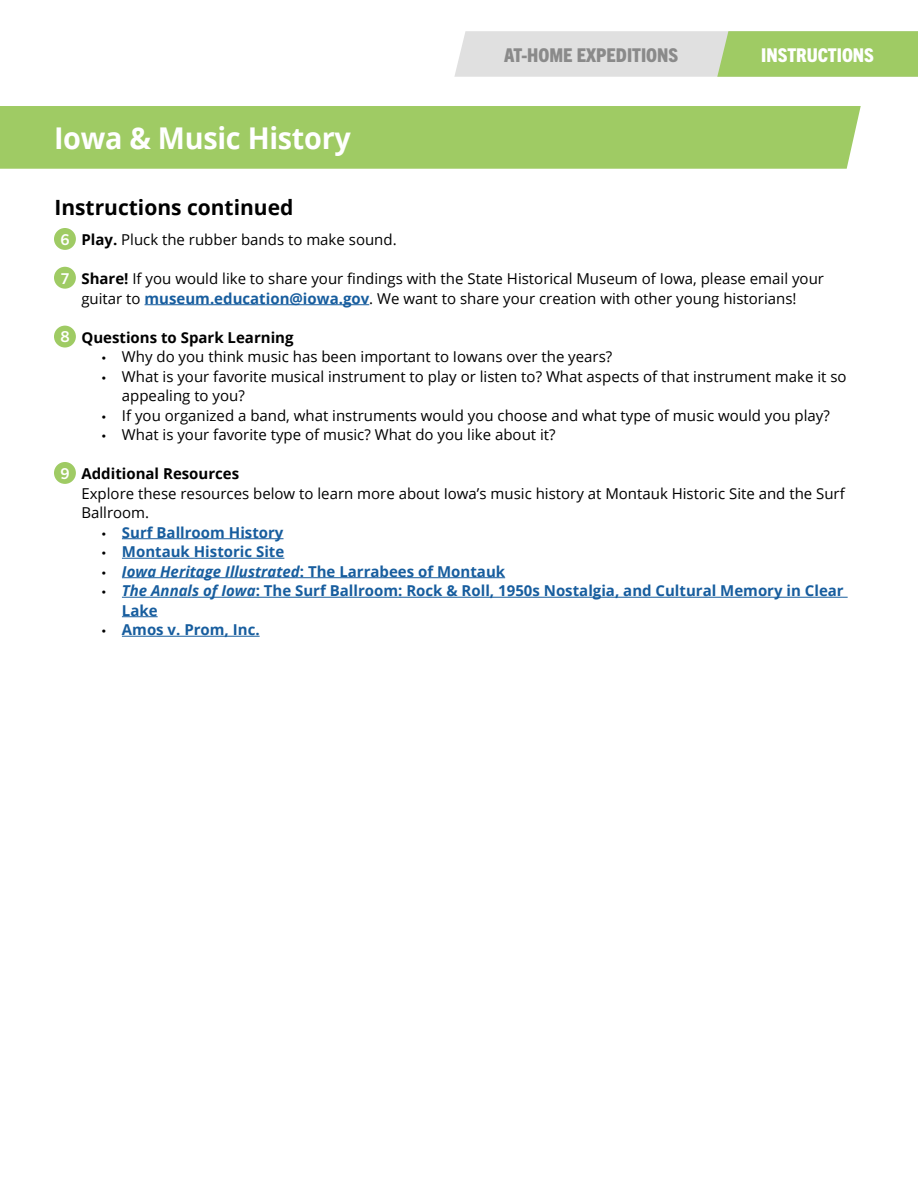
<style>
.page{position:relative;width:918px;height:1188px;background:#fff}
.page>*{position:absolute;margin:0;border:0;box-sizing:border-box;transform-origin:0 0}
.Header_2__3{font:700 30px "Open Sans";letter-spacing:-.01em;color:#fff;scale:.96 1}
.t1{font:700 21px "Open Sans";color:#000}
.t2{font:800 condensed 19.05px "Trade Gothic Next LT Pro";color:#8a8a8a}
.t3{font:800 condensed 19.05px "Trade Gothic Next LT Pro";color:#fff}
.t4{font:15px/19.5px "Open Sans";color:#000}
.t5{font:700 15px/19.5px "Open Sans";color:#175d9e}
.t6{font:italic 700 15px "Open Sans";color:#175d9e}
.t7{font:700 15px "Open Sans";color:#000}
.t8{font:700 15px "Trade Gothic Next LT Pro";color:#fff}
.s1{font-weight:700}
.s2{font-weight:700;color:#175d9e}
.s3{font-family:"Myriad Pro"}
.s4{font-family:"Myriad Pro";font-weight:400;color:#000}
.s5{font-family:"Myriad Pro";font-weight:400;font-style:normal;color:#000}
.s6{font-style:normal}
.s7{font-style:italic}
</style>
<div class="page">
<div style="left:0;top:106px;width:861px;height:63px;background:#9fcb64"></div>
<svg style="left:454px;top:31px;width:464px;height:46px;background:#c5d7ac"></svg>
<hr style="left:145px;top:304px;width:224px;height:1px;background:#175d9e">
<hr style="left:122px;top:538px;width:162px;height:1px;background:#175d9e">
<hr style="left:122px;top:558px;width:162px;height:1px;background:#175d9e">
<hr style="left:122px;top:577px;width:383px;height:1px;background:#175d9e">
<hr style="left:122px;top:597px;width:726px;height:1px;background:#175d9e">
<hr style="left:122px;top:616px;width:36px;height:1px;background:#175d9e">
<hr style="left:122px;top:636px;width:138px;height:1px;background:#175d9e">
<div style="left:54px;top:267px;width:22px;height:22px;background:#9fcb64;border-radius:50%"></div>
<div style="left:54px;top:228px;width:22px;height:22px;background:#9fcb64;border-radius:50%"></div>
<div style="left:54px;top:326px;width:22px;height:22px;background:#9fcb64;border-radius:50%"></div>
<div style="left:54px;top:462px;width:22px;height:22px;background:#9fcb64;border-radius:50%"></div>
<p class="Header_2__3" style="left:54px;top:117px;width:311px">Iowa &amp; Music History</p>
<p class="t2" style="left:504px;top:42px;width:176px">AT-HOME EXPEDITIONS</p>
<p class="t3" style="left:761px;top:42px;width:114px">INSTRUCTIONS</p>
<p class="t1" style="left:54px;top:192px;width:241px">Instructions continued</p>
<p class="t4" style="left:81px;top:230px;width:317px"><span class="s1">Play.</span> Pluck the rubber bands to make sound.</p>
<p class="t4" style="left:81px;top:269px;width:744px"><span class="s1">Share!</span> If you would like to share your findings with the State Historical Museum of Iowa, please email your guitar to <span class="s2">museum.education@iowa.gov</span>. We want to share your creation with other young historians!</p>
<p class="t7" style="left:81px;top:327px;width:214px">Questions to Spark Learning</p>
<p class="t4" style="left:102px;top:347px;width:512px"><span class="s3">•</span> Why do you think music has been important to Iowans over the years?</p>
<p class="t4" style="left:122px;top:366px;width:726px;text-indent:-20px"><span class="s3">•</span> What is your favorite musical instrument to play or listen to? What aspects of that instrument make it so appealing to you?</p>
<p class="t4" style="left:102px;top:405px;width:730px"><span class="s3">•</span> If you organized a band, what instruments would you choose and what type of music would you play?</p>
<p class="t4" style="left:102px;top:425px;width:455px"><span class="s3">•</span> What is your favorite type of music? What do you like about it?</p>
<p class="t4" style="left:81px;top:464px;width:765px"><span class="s1">Additional Resources<br></span>Explore these resources below to learn more about Iowa’s music history at Montauk Historic Site and the Surf<br>Ballroom.</p>
<p class="t5" style="left:102px;top:522px;width:183px"><span class="s4">•</span> Surf Ballroom History</p>
<p class="t5" style="left:102px;top:542px;width:184px"><span class="s4">•</span> Montauk Historic Site</p>
<p class="t6" style="left:102px;top:561px;width:405px"><span class="s5">•</span> Iowa Heritage Illustrated<span class="s6">: The Larrabees of Montauk</span></p>
<p class="t5" style="left:122px;top:581px;width:723px;text-indent:-20px"><span class="s4">•</span> <span class="s7">The Annals of Iowa</span>: The Surf Ballroom: Rock &amp; Roll, 1950s Nostalgia, and Cultural Memory in Clear<br>Lake</p>
<p class="t5" style="left:102px;top:620px;width:159px"><span class="s4">•</span> Amos v. Prom, Inc.</p>
<p class="t8" style="left:61px;top:229px;width:10px">6</p>
<p class="t8" style="left:61px;top:268px;width:10px">7</p>
<p class="t8" style="left:61px;top:326px;width:10px">8</p>
<p class="t8" style="left:61px;top:463px;width:10px">9</p>
</div>
